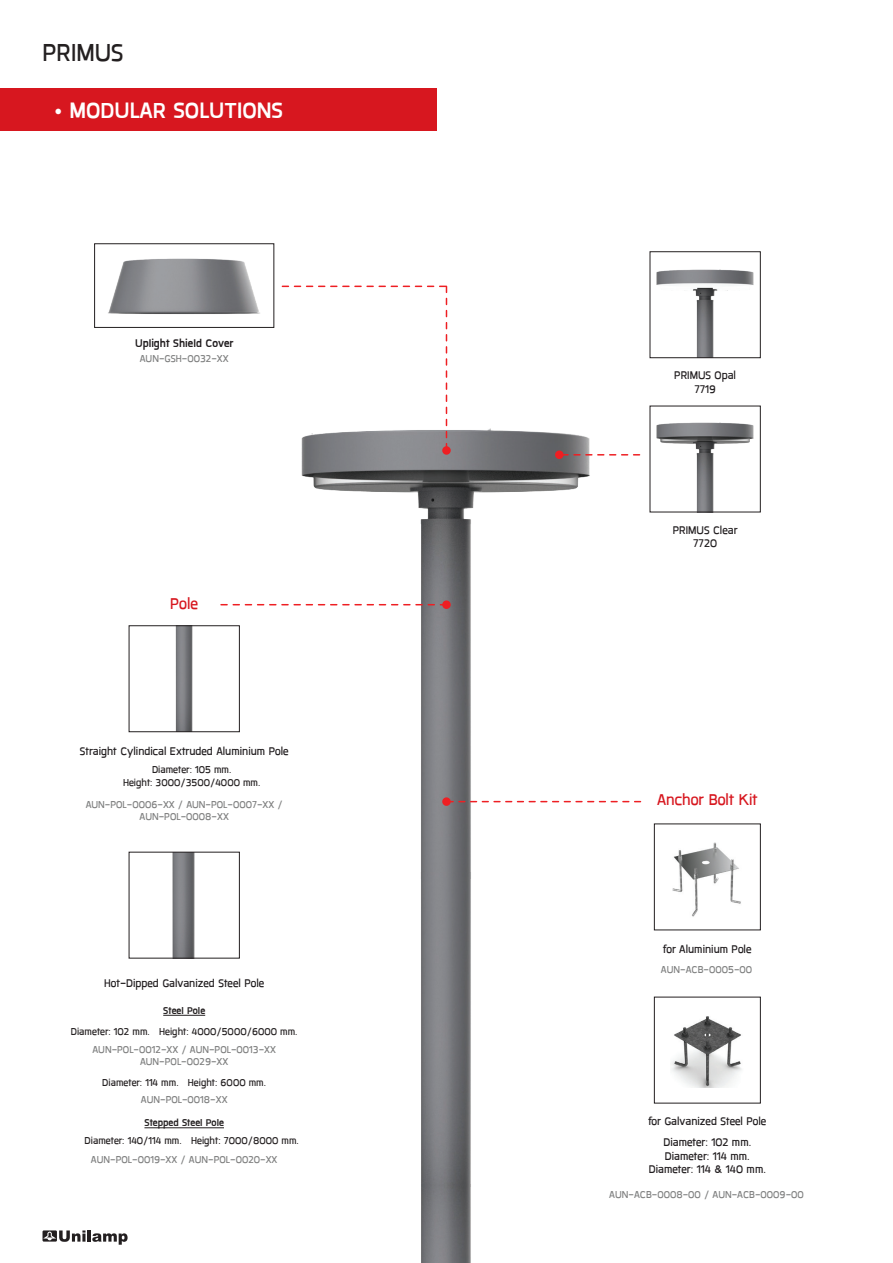
<style>
.page{position:relative;width:893px;height:1263px;background:#fff}
.page>*{position:absolute;margin:0;border:0;box-sizing:border-box;transform-origin:0 0}
.t1{font:33px "Unilamp New";color:#231f20}
.t2{font:700 30px "Unilamp New";color:#fff}
.t3{font:21px "Unilamp New";color:#d7171f}
.t4{font:15px/13.5px "Unilamp New";color:#211d1f;text-align:center}
.t5{font:700 15px "Unilamp New";color:#211d1f}
.t6{font:13.5px/12px "Unilamp New";color:#7f8080;text-align:center}
.t7{font:13.5px/13.5px "Unilamp New";color:#231f20;text-align:center}
.t8{font:700 13.5px "Unilamp New";color:#231f20}
</style>
<div class="page">
<svg style="left:43px;top:1230px;width:14px;height:11px"></svg>
<svg style="left:47px;top:1231px;width:5px;height:9px"></svg>
<svg style="left:47px;top:1232px;width:6px;height:5px"></svg>
<svg style="left:59px;top:1230px;width:69px;height:15px"></svg>
<div style="left:0;top:88px;width:436px;height:43px;background:#d7171f"></div>
<img style="left:108px;top:258px;width:152px;height:56px">
<img style="left:671px;top:1016px;width:71px;height:71px">
<img style="left:672px;top:842px;width:69px;height:75px">
<hr style="left:163px;top:1015px;width:42px;height:1px;background:#231f20">
<hr style="left:144px;top:1127px;width:80px;height:1px;background:#231f20">
<img style="left:284px;top:407px;width:327px;height:465px">
<img style="left:421px;top:872px;width:50px;height:312px">
<img style="left:421px;top:1184px;width:50px;height:79px">
<svg style="left:221px;top:604px;width:221px;height:1px"></svg>
<svg style="left:451px;top:801px;width:189px;height:1px"></svg>
<svg style="left:564px;top:454px;width:75px;height:1px"></svg>
<svg style="left:282px;top:286px;width:165px;height:164px"></svg>
<div style="left:442px;top:446px;width:9px;height:9px;background:#ee1f23;border-radius:50%"></div>
<div style="left:442px;top:600px;width:9px;height:9px;background:#ee1f23;border-radius:50%"></div>
<div style="left:555px;top:450px;width:9px;height:9px;background:#ee1f23;border-radius:50%"></div>
<div style="left:442px;top:797px;width:9px;height:9px;background:#ee1f23;border-radius:50%"></div>
<img style="left:175px;top:627px;width:18px;height:103px">
<div style="left:129px;top:625px;width:111px;height:107px;border:1px solid #231f20"></div>
<img style="left:656px;top:269px;width:98px;height:87px">
<img style="left:656px;top:422px;width:98px;height:88px">
<img style="left:172px;top:854px;width:23px;height:102px">
<div style="left:129px;top:852px;width:111px;height:106px;border:1px solid #231f20"></div>
<h1 class="t1" style="left:43px;top:34px;width:83px">PRIMUS</h1>
<h2 class="t2" style="left:54px;top:93px;width:231px">• MODULAR SOLUTIONS</h2>
<p class="t5" style="left:135px;top:335px;width:100px">Uplight Shield Cover</p>
<p class="t6" style="left:140px;top:353px;width:90px">AUN-GSH-0032-XX</p>
<h3 class="t3" style="left:170px;top:592px;width:29px">Pole</h3>
<p class="t4" style="left:80px;top:744px;width:210px">Straight Cylindical Extruded Aluminium Pole</p>
<p class="t7" style="left:123px;top:762px;width:139px">Diameter: 105 mm.<br>Height: 3000/3500/4000 mm.</p>
<p class="t6" style="left:86px;top:799px;width:199px">AUN-POL-0006-XX / AUN-POL-0007-XX /<br>AUN-POL-0008-XX</p>
<p class="t4" style="left:104px;top:976px;width:162px">Hot-Dipped Galvanized Steel Pole</p>
<p class="t8" style="left:163px;top:1002px;width:43px">Steel Pole</p>
<p class="t7" style="left:71px;top:1024px;width:228px">Diameter: 102 mm. Height: 4000/5000/6000 mm.</p>
<p class="t6" style="left:92px;top:1043px;width:185px">AUN-POL-0012-XX / AUN-POL-0013-XX<br>AUN-POL-0029-XX</p>
<p class="t6" style="left:141px;top:1093px;width:88px">AUN-POL-0018-XX</p>
<p class="t7" style="left:102px;top:1075px;width:165px">Diameter: 114 mm. Height: 6000 mm.</p>
<p class="t8" style="left:144px;top:1115px;width:81px">Stepped Steel Pole</p>
<p class="t7" style="left:85px;top:1134px;width:216px">Diameter: 140/114 mm. Height: 7000/8000 mm.</p>
<p class="t6" style="left:91px;top:1153px;width:188px">AUN-POL-0019-XX / AUN-POL-0020-XX</p>
<p class="t4" style="left:674px;top:369px;width:63px">PRIMUS Opal<br>7719</p>
<p class="t4" style="left:673px;top:523px;width:66px">PRIMUS Clear<br>7720</p>
<h3 class="t3" style="left:657px;top:788px;width:102px">Anchor Bolt Kit</h3>
<p class="t4" style="left:663px;top:942px;width:90px">for Aluminium Pole</p>
<p class="t6" style="left:661px;top:963px;width:93px">AUN-ACB-0005-00</p>
<p class="t4" style="left:648px;top:1111px;width:119px;line-height:21px">for Galvanized Steel Pole<br>Diameter: 102 mm.</p>
<p class="t4" style="left:649px;top:1149px;width:119px">Diameter: 114 mm.<br>Diameter: 114 &amp; 140 mm.</p>
<p class="t6" style="left:609px;top:1188px;width:196px">AUN-ACB-0008-00 / AUN-ACB-0009-00</p>
</div>
